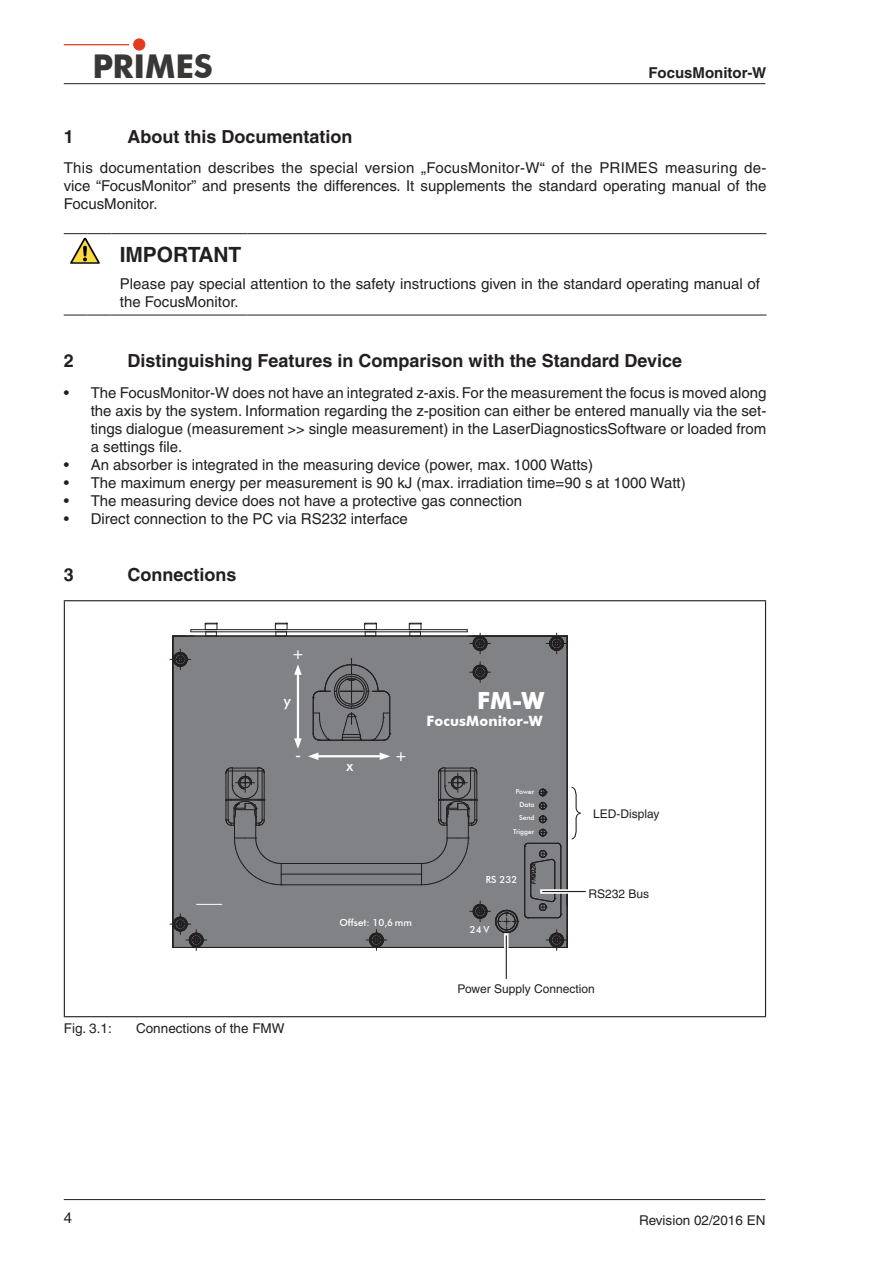
<style>
.page{position:relative;width:893px;height:1263px;background:#fff}
.page>*{position:absolute;margin:0;border:0;box-sizing:border-box;transform-origin:0 0}
.t1{font:700 32.85px "Futura BT";color:#393837}
.t2{font:700 23.55px "Futura BT";color:#fff}
.t3{font:700 21px "Helvetica";letter-spacing:-.005em;color:#231f20}
.t4{font:700 18px "Helvetica";color:#231f20}
.t5{font:15px/18px "Helvetica";color:#231f20;text-align:justify}
.t6{font:700 15px "Helvetica";color:#231f20}
.t7{font:500 15px "Futura BT";color:#fff}
.t8{font:700 14.25px "Futura BT";letter-spacing:.01em;color:#fff}
.t9{font:13.5px "Helvetica";color:#231f20}
.t10{font:12px "Helvetica";color:#231f20}
.t11{font:500 9.75px "Futura BT";color:#fff}
.t12{font:500 6.75px/13.2px "Futura BT";color:#fff;text-align:right}
</style>
<div class="page">
<hr style="left:64px;top:83px;width:701px;height:1px;background:#231f20">
<hr style="left:64px;top:1199px;width:701px;height:1px;background:#231f20">
<div style="left:134px;top:39px;width:11px;height:11px;background:#e43b20;border-radius:50%"></div>
<div style="left:134px;top:39px;width:11px;height:11px;border:1px solid #e43b20;border-radius:50%"></div>
<hr style="left:64px;top:44px;width:65px;height:1px;background:#e43b20">
<hr style="left:111px;top:315px;width:136px;height:1px;background:#231f20">
<hr style="left:247px;top:315px;width:519px;height:1px;background:#231f20">
<svg style="left:64px;top:315px;width:47px;height:1px"></svg>
<svg style="left:64px;top:233px;width:183px;height:5px"></svg>
<hr style="left:111px;top:233px;width:136px;height:1px;background:#231f20">
<hr style="left:247px;top:233px;width:519px;height:1px;background:#231f20">
<img style="left:70px;top:238px;width:30px;height:26px">
<hr style="left:64px;top:600px;width:702px;height:1px;background:#231f20">
<hr style="left:64px;top:601px;width:1px;height:415px;background:#231f20">
<hr style="left:765px;top:601px;width:1px;height:415px;background:#231f20">
<hr style="left:64px;top:1016px;width:702px;height:1px;background:#231f20">
<div style="left:173px;top:636px;width:394px;height:311px;background:#808285"></div>
<hr style="left:297px;top:671px;width:2px;height:71px;background:#fff">
<svg style="left:294px;top:664px;width:8px;height:11px"></svg>
<svg style="left:294px;top:738px;width:8px;height:11px"></svg>
<hr style="left:314px;top:755px;width:70px;height:2px;background:#fff">
<svg style="left:380px;top:752px;width:10px;height:8px"></svg>
<svg style="left:308px;top:752px;width:10px;height:8px"></svg>
<svg style="left:196px;top:904px;width:26px;height:1px"></svg>
<hr style="left:281px;top:863px;width:140px;height:1px;background:#231f20">
<hr style="left:281px;top:874px;width:140px;height:1px;background:#231f20">
<hr style="left:281px;top:884px;width:140px;height:1px;background:#231f20">
<svg style="left:409px;top:623px;width:13px;height:12px"></svg>
<svg style="left:205px;top:623px;width:13px;height:12px"></svg>
<svg style="left:275px;top:623px;width:13px;height:12px"></svg>
<svg style="left:364px;top:623px;width:13px;height:12px"></svg>
<hr style="left:191px;top:629px;width:276px;height:1px;background:#231f20">
<hr style="left:191px;top:631px;width:276px;height:1px;background:#231f20">
<hr style="left:173px;top:635px;width:394px;height:1px;background:#231f20">
<hr style="left:172px;top:636px;width:1px;height:311px;background:#231f20">
<hr style="left:173px;top:947px;width:394px;height:1px;background:#231f20">
<hr style="left:567px;top:636px;width:1px;height:311px;background:#231f20">
<svg style="left:546px;top:633px;width:22px;height:21px"></svg>
<svg style="left:170px;top:914px;width:37px;height:36px"></svg>
<svg style="left:467px;top:630px;width:23px;height:24px"></svg>
<svg style="left:366px;top:930px;width:21px;height:20px"></svg>
<svg style="left:170px;top:649px;width:21px;height:21px"></svg>
<svg style="left:470px;top:662px;width:20px;height:20px"></svg>
<svg style="left:312px;top:658px;width:79px;height:83px"></svg>
<svg style="left:225px;top:767px;width:57px;height:118px"></svg>
<svg style="left:421px;top:767px;width:160px;height:183px"></svg>
<div style="left:540px;top:889px;width:48px;height:5px;background:#f4f4f4"></div>
<hr style="left:542px;top:891px;width:44px;height:1px;background:#231f20">
<svg style="left:504px;top:933px;width:5px;height:46px"></svg>
<hr style="left:506px;top:935px;width:1px;height:44px;background:#231f20">
<h1 class="t1" style="left:93px;top:46px;width:122px">PRIMES</h1>
<p class="t6" style="left:648px;top:64px;width:120px">FocusMonitor-W</p>
<p class="t4" style="left:64px;top:125px;width:12px">1</p>
<p class="t4" style="left:128px;top:125px;width:226px">About this Documentation</p>
<p class="t5" style="left:64px;top:159px;width:704px">This documentation describes the special version „FocusMonitor-W“ of the PRIMES measuring de&shy;vice “FocusMonitor” and presents the differences. It supplements the standard operating manual of the FocusMonitor.</p>
<h3 class="t3" style="left:120px;top:242px;width:123px">IMPORTANT</h3>
<p class="t5" style="left:120px;top:275px;width:642px">Please pay special attention to the safety instructions given in the standard operating manual of the FocusMonitor.</p>
<p class="t4" style="left:64px;top:350px;width:12px">2</p>
<p class="t4" style="left:128px;top:350px;width:556px">Distinguishing Features in Comparison with the Standard Device</p>
<p class="t5" style="left:91px;top:383px;width:677px;text-indent:-27px">• The FocusMonitor-W does not have an integrated z-axis. For the measurement the focus is moved along the axis by the system. Information regarding the z-position can either be entered manually via the set&shy;tings dialogue (measurement &gt;&gt; single measurement) in the LaserDiagnosticsSoftware or loaded from a settings file.</p>
<p class="t5" style="left:64px;top:455px;width:531px">• An absorber is integrated in the measuring device (power, max. 1000 Watts)</p>
<p class="t5" style="left:64px;top:473px;width:623px">• The maximum energy per measurement is 90 kJ (max. irradiation time=90 s at 1000 Watt)</p>
<p class="t5" style="left:64px;top:491px;width:460px">• The measuring device does not have a protective gas connection</p>
<p class="t5" style="left:64px;top:509px;width:346px">• Direct connection to the PC via RS232 interface</p>
<p class="t4" style="left:64px;top:564px;width:12px">3</p>
<p class="t4" style="left:128px;top:564px;width:111px">Connections</p>
<p class="t7" style="left:292px;top:644px;width:14px">+</p>
<p class="t7" style="left:284px;top:691px;width:9px">y</p>
<h2 class="t2" style="left:477px;top:686px;width:69px">FM-W</h2>
<p class="t8" style="left:426px;top:712px;width:118px">FocusMonitor-W</p>
<p class="t7" style="left:295px;top:745px;width:8px">-</p>
<p class="t7" style="left:395px;top:746px;width:14px">+</p>
<p class="t7" style="left:346px;top:756px;width:8px">x</p>
<p class="t11" style="left:339px;top:916px;width:74px">Offset: 10,6 mm</p>
<p class="t12" style="left:513px;top:785px;width:23px">Power<br>Data<br>Send<br>Trigger</p>
<p class="t11" style="left:486px;top:873px;width:33px">RS 232</p>
<p class="t11" style="left:470px;top:923px;width:21px">24V</p>
<p class="t10" style="left:593px;top:806px;width:68px">LED-Display</p>
<p class="t10" style="left:589px;top:886px;width:62px">RS232 Bus</p>
<p class="t10" style="left:458px;top:982px;width:139px">Power Supply Connection</p>
<p class="t9" style="left:64px;top:1021px;width:49px">Fig. 3.1:</p>
<p class="t9" style="left:136px;top:1021px;width:150px">Connections of the FMW</p>
<p class="t5" style="left:64px;top:1209px;width:10px">4</p>
<p class="t9" style="left:639px;top:1212px;width:128px">Revision 02/2016 EN</p>
</div>
